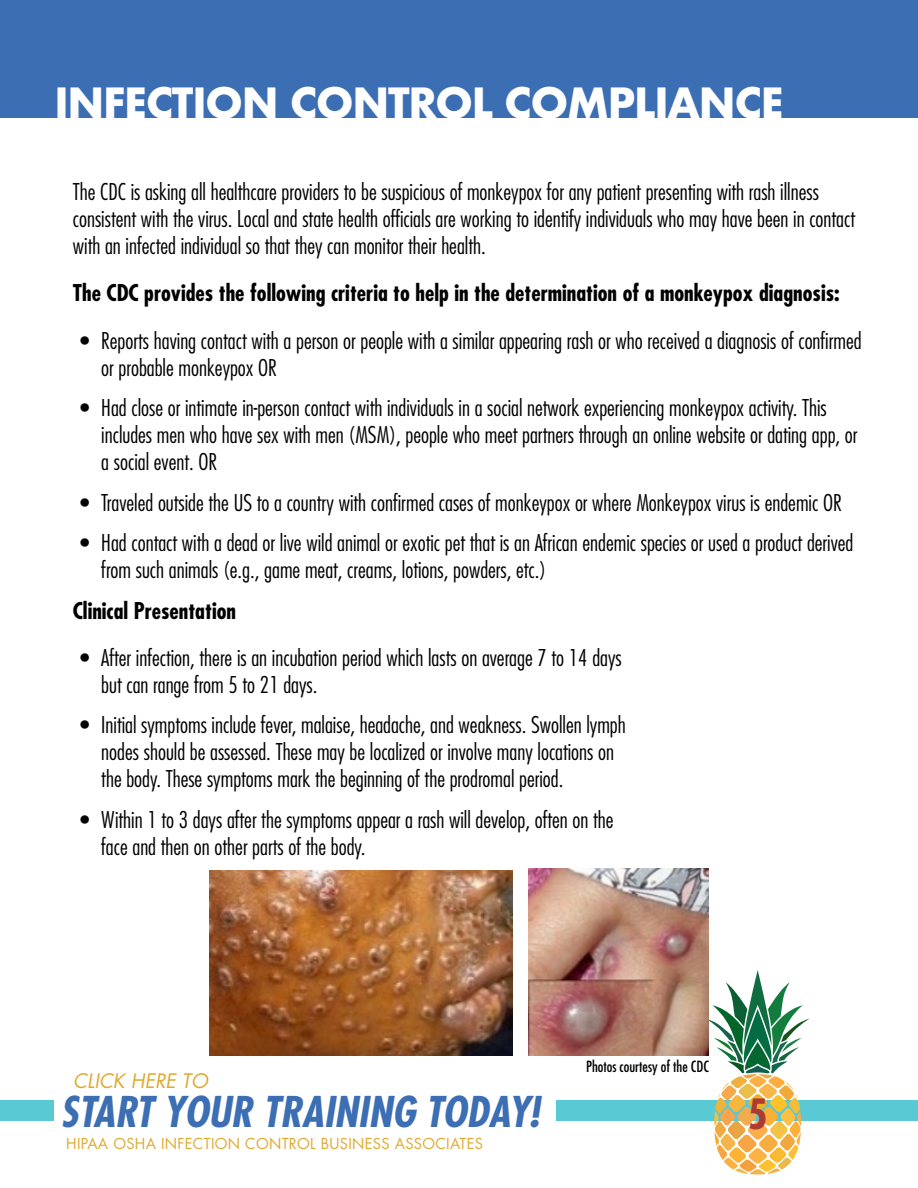
<style>
.page{position:relative;width:918px;height:1188px;background:#fff}
.page>*{position:absolute;margin:0;border:0;box-sizing:border-box;transform-origin:0 0}
.t1{font:italic 700 condensed 41.25px "Futura Std";color:#3c6eb4}
.t2{font:700 40.5px "Futura";letter-spacing:-.03em;color:#fff}
.t3{font:700 condensed 40.5px "Futura Std";color:#ae3a34}
.t4{font:300 condensed 22.5px/27px "Futura Std";color:#000}
.t5{font:700 condensed 22.5px "Futura Std";color:#000}
.t6{font:italic 19.5px "Futura Std";color:#dfa92f}
.t7{font:condensed 15px "Futura Std";color:#000}
.t8{font:14.7px "Futura Std";letter-spacing:.02em;color:#dfa92f}
</style>
<div class="page">
<div style="left:0;top:1101px;width:918px;height:20px;background:#59c9d3"></div>
<svg style="left:706px;top:970px;width:104px;height:205px"></svg>
<div style="left:54px;top:1094px;width:501px;height:40px;background:#fff"></div>
<div style="left:0;top:0;width:918px;height:117px;background:#3c6eb4"></div>
<img style="left:209px;top:870px;width:303px;height:186px">
<img style="left:529px;top:869px;width:180px;height:187px">
<h2 class="t2" style="left:55px;top:73px;width:731px">INFECTION CONTROL COMPLIANCE</h2>
<p class="t4" style="left:73px;top:178px;width:784px">The CDC is asking all healthcare providers to be suspicious of monkeypox for any patient presenting with rash illness consistent with the virus. Local and state health officials are working to identify individuals who may have been in contact with an infected individual so that they can monitor their health.</p>
<p class="t5" style="left:73px;top:279px;width:768px">The CDC provides the following criteria to help in the determination of a monkeypox diagnosis:</p>
<p class="t4" style="left:101px;top:327px;width:762px;text-indent:-21px">• Reports having contact with a person or people with a similar appearing rash or who received a diagnosis of confirmed or probable monkeypox OR</p>
<p class="t4" style="left:101px;top:394px;width:758px;text-indent:-21px">• Had close or intimate in-person contact with individuals in a social network experiencing monkeypox activity. This includes men who have sex with men (MSM), people who meet partners through an online website or dating app, or a social event. OR</p>
<p class="t4" style="left:80px;top:489px;width:763px">• Traveled outside the US to a country with confirmed cases of monkeypox or where Monkeypox virus is endemic OR</p>
<p class="t4" style="left:101px;top:529px;width:754px;text-indent:-21px">• Had contact with a dead or live wild animal or exotic pet that is an African endemic species or used a product derived from such animals (e.g., game meat, creams, lotions, powders, etc.)</p>
<p class="t5" style="left:73px;top:596px;width:165px">Clinical Presentation</p>
<p class="t4" style="left:101px;top:644px;width:522px;text-indent:-21px">• After infection, there is an incubation period which lasts on average 7 to 14 days but can range from 5 to 21 days.</p>
<p class="t4" style="left:101px;top:711px;width:526px;text-indent:-21px">• Initial symptoms include fever, malaise, headache, and weakness. Swollen lymph nodes should be assessed. These may be localized or involve many locations on the body. These symptoms mark the beginning of the prodromal period.</p>
<p class="t4" style="left:101px;top:806px;width:514px;text-indent:-21px">• Within 1 to 3 days after the symptoms appear a rash will develop, often on the face and then on other parts of the body.</p>
<p class="t6" style="left:73px;top:1069px;width:136px">CLICK HERE TO</p>
<h1 class="t1" style="left:60px;top:1086px;width:481px">START YOUR TRAINING TODAY!</h1>
<p class="t8" style="left:66px;top:1134px;width:418px">HIPAA OSHA INFECTION CONTROL BUSINESS ASSOCIATES</p>
<p class="t7" style="left:586px;top:1058px;width:124px">Photos courtesy of the CDC</p>
<h2 class="t3" style="left:748px;top:1089px;width:21px">5</h2>
</div>
